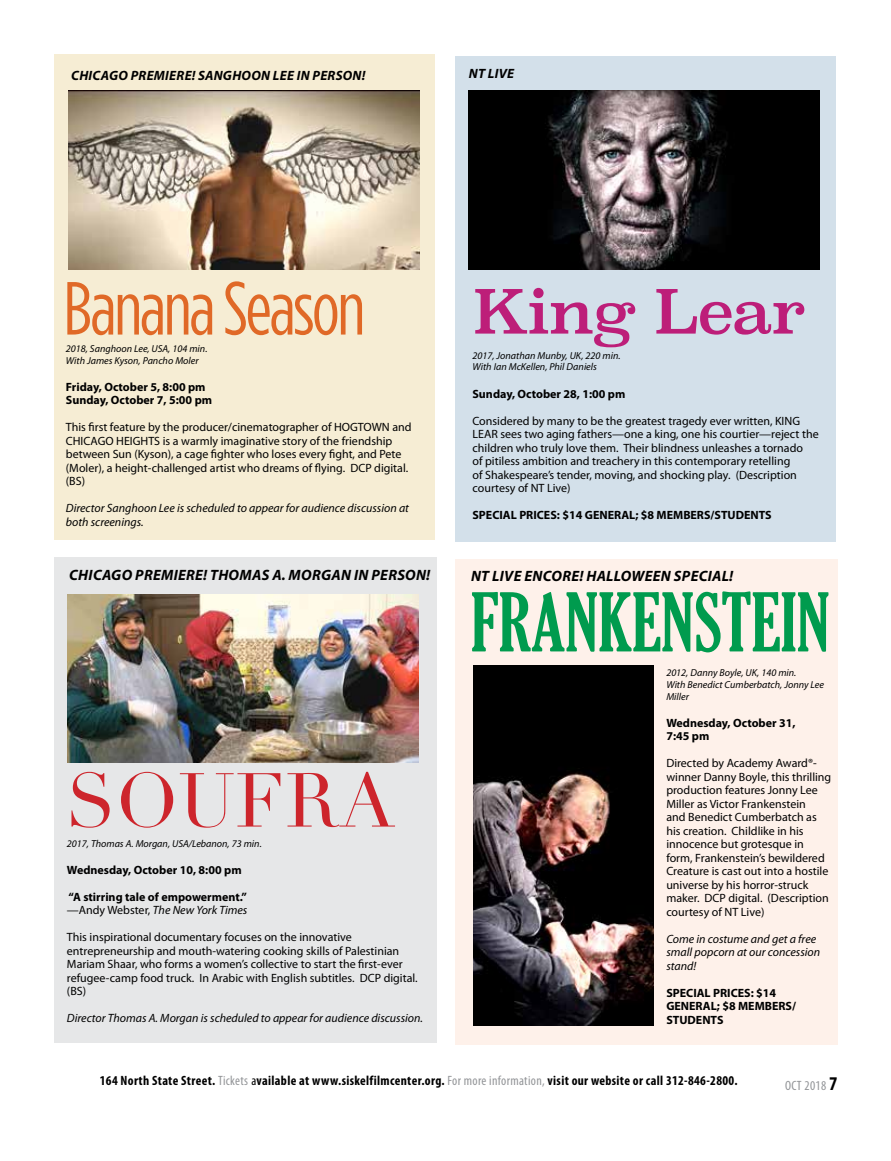
<style>
.page{position:relative;width:891px;height:1161px;background:#fff}
.page>*{position:absolute;margin:0;border:0;box-sizing:border-box;transform-origin:0 0}
.t1{font:extra-condensed 78px "Gloucester";color:#009b4e}
.t2{font:75px "Gotham Condensed";letter-spacing:-.03em;color:#e06927}
.t3{font:75px "Didot";color:#cd252c}
.t4{font:60px "Superclarendon";letter-spacing:-.03em;color:#bd1e79}
.t5{font:italic 700 15px "Myriad Pro";letter-spacing:.02em;color:#000}
.t6{font:700 condensed 13.5px "Myriad Pro";letter-spacing:.025em;color:#000}
.t7{font:italic 700 13.5px "Myriad Pro";letter-spacing:.02em;color:#000}
.t8{font:condensed 13.5px "Myriad Pro";letter-spacing:.025em;color:#939598}
.t9{font:12px/13.5px "Myriad Pro";color:#000}
.t10{font:700 12px/13.5px "Myriad Pro";color:#000}
.t11{font:italic 12px/13.5px "Myriad Pro";color:#000}
.t12{font:italic 10.2px/12px "Myriad Pro";color:#000}
.s1{font-weight:400}
.s2{font-weight:400;font-style:italic}
.s3{font-weight:400;color:#939598}
.s4{font-weight:700;font-size:19.5px;color:#000}
</style>
<div class="page">
<div style="left:54px;top:54px;width:380px;height:486px;background:#f6edd4"></div>
<div style="left:456px;top:56px;width:380px;height:486px;background:#d3e0ea"></div>
<div style="left:54px;top:557px;width:382px;height:486px;background:#e6e7e8"></div>
<div style="left:456px;top:559px;width:382px;height:486px;background:#fef1ea"></div>
<img style="left:68px;top:91px;width:351px;height:179px">
<img style="left:68px;top:594px;width:350px;height:168px">
<img style="left:473px;top:665px;width:180px;height:360px">
<img style="left:469px;top:91px;width:351px;height:179px">
<p class="t7" style="left:71px;top:66px;width:296px">CHICAGO PREMIERE! SANGHOON LEE IN PERSON!</p>
<p class="t7" style="left:469px;top:64px;width:47px">NT LIVE</p>
<h2 class="t2" style="left:64px;top:268px;width:303px">Banana Season</h2>
<h3 class="t4" style="left:473px;top:271px;width:335px">King Lear</h3>
<p class="t12" style="left:66px;top:342px;width:143px">2018, Sanghoon Lee, USA, 104 min.<br>With James Kyson, Pancho Moler</p>
<p class="t10" style="left:66px;top:380px;width:148px">Friday, October 5, 8:00 pm<br>Sunday, October 7, 5:00 pm</p>
<p class="t9" style="left:66px;top:420px;width:347px">This first feature by the producer/cinematographer of HOGTOWN and CHICAGO HEIGHTS is a warmly imaginative story of the friendship between Sun (Kyson), a cage fighter who loses every fight, and Pete (Moler), a height-challenged artist who dreams of flying. DCP digital. (BS)</p>
<p class="t11" style="left:66px;top:501px;width:345px">Director Sanghoon Lee is scheduled to appear for audience discussion at both screenings.</p>
<p class="t12" style="left:472px;top:349px;width:150px">2017, Jonathan Munby, UK, 220 min.<br>With Ian McKellen, Phil Daniels</p>
<p class="t10" style="left:472px;top:386px;width:154px">Sunday, October 28, 1:00 pm</p>
<p class="t9" style="left:472px;top:414px;width:348px">Considered by many to be the greatest tragedy ever written, KING LEAR sees two aging fathers—one a king, one his courtier—reject the children who truly love them. Their blindness unleashes a tornado<br>of pitiless ambition and treachery in this contemporary retelling<br>of Shakespeare’s tender, moving, and shocking play. (Description courtesy of NT Live)</p>
<p class="t10" style="left:472px;top:508px;width:301px">SPECIAL PRICES: $14 GENERAL; $8 MEMBERS/STUDENTS</p>
<p class="t5" style="left:69px;top:565px;width:363px">CHICAGO PREMIERE! THOMAS A. MORGAN IN PERSON!</p>
<p class="t5" style="left:471px;top:567px;width:264px">NT LIVE ENCORE! HALLOWEEN SPECIAL!</p>
<h2 class="t3" style="left:66px;top:756px;width:331px">SOUFRA</h2>
<p class="t12" style="left:67px;top:837px;width:196px">2017, Thomas A. Morgan, USA/Lebanon, 73 min.</p>
<p class="t10" style="left:67px;top:862px;width:176px">Wednesday, October 10, 8:00 pm</p>
<p class="t10" style="left:67px;top:889px;width:182px">“A stirring tale of empowerment.” <span class="s1">—Andy Webster,</span> <span class="s2">The New York Times</span></p>
<p class="t9" style="left:67px;top:930px;width:352px">This inspirational documentary focuses on the innovative entrepreneurship and mouth-watering cooking skills of Palestinian Mariam Shaar, who forms a women’s collective to start the first-ever refugee-camp food truck. In Arabic with English subtitles. DCP digital. (BS)</p>
<p class="t11" style="left:67px;top:1011px;width:358px">Director Thomas A. Morgan is scheduled to appear for audience discussion.</p>
<h1 class="t1" style="left:471px;top:578px;width:360px">FRANKENSTEIN</h1>
<p class="t12" style="left:666px;top:666px;width:159px">2012, Danny Boyle, UK, 140 min.<br>With Benedict Cumberbatch, Jonny Lee<br>Miller</p>
<p class="t10" style="left:666px;top:716px;width:131px">Wednesday, October 31,<br>7:45 pm</p>
<p class="t9" style="left:666px;top:756px;width:166px">Directed by Academy Award®- winner Danny Boyle, this thrilling production features Jonny Lee<br>Miller as Victor Frankenstein<br>and Benedict Cumberbatch as his creation. Childlike in his innocence but grotesque in form, Frankenstein’s bewildered<br>Creature is cast out into a hostile universe by his horror-struck maker. DCP digital. (Description courtesy of NT Live)</p>
<p class="t11" style="left:666px;top:932px;width:155px">Come in costume and get a free small popcorn at our concession stand!</p>
<p class="t10" style="left:666px;top:986px;width:131px">SPECIAL PRICES: $14<br>GENERAL; $8 MEMBERS/<br>STUDENTS</p>
<p class="t6" style="left:100px;top:1072px;width:639px">164 North State Street. <span class="s3">Tickets</span> <span class="s1">a</span>vailable at www.siskelfilmcenter.org. <span class="s3">For more information,</span> visit our website or call 312-846-2800.</p>
<p class="t8" style="left:785px;top:1078px;width:54px">OCT 2018 <span class="s4">7</span></p>
</div>
